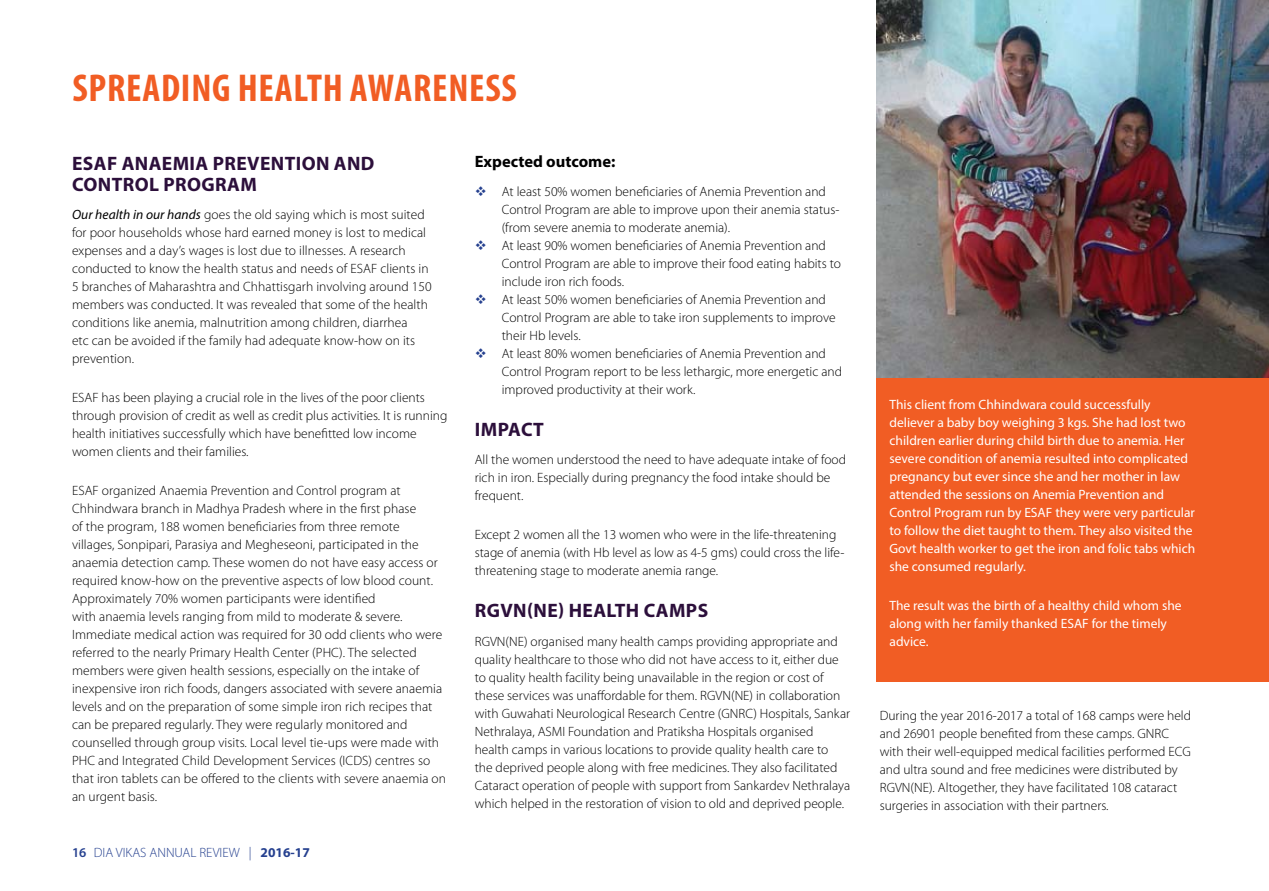
<style>
.page{position:relative;width:1269px;height:891px;background:#fff}
.page>*{position:absolute;margin:0;border:0;box-sizing:border-box;transform-origin:0 0}
.t1{font:700 condensed 39px "Myriad Pro";letter-spacing:.02em;color:#f15d24}
.t2{font:700 19.5px "Myriad Pro";letter-spacing:.02em;color:#2c0f3b}
.t3{font:700 16.5px "Myriad Pro";color:#000}
.t4{font:300 13.5px/18px "Myriad Pro";color:#000}
.t5{font:13.5px/18px "Myriad Pro";color:#fff}
.t6{font:300 13.5px "Myriad Pro";color:#25408f}
.s1{font-weight:400;font-style:italic}
.s2{font-weight:600}
.s3{font-weight:700}
.s4{color:#25408f}
</style>
<div class="page">
<div style="left:877px;top:0;width:392px;height:681px;background:#f15d24"></div>
<img style="left:877px;top:0;width:392px;height:378px">
<h1 class="t1" style="left:72px;top:64px;width:446px">SPREADING HEALTH AWARENESS</h1>
<h2 class="t2" style="left:72px;top:150px;width:76px">ESAF ANAEMIA</h2>
<h2 class="t2" style="left:213px;top:150px;width:25px">PREVENTION</h2>
<h2 class="t2" style="left:334px;top:150px;width:15px">AND</h2>
<h2 class="t2" style="left:72px;top:171px;width:25px">CONTROL</h2>
<h2 class="t2" style="left:163px;top:171px;width:26px">PROGRAM</h2>
<p class="t4" style="left:72px;top:206px;width:361px"><span class="s1">Our health in our hands</span> goes the old saying which is most suited for poor households whose hard earned money is lost to medical expenses and a day’s wages is lost due to illnesses. A research conducted to know the health status and needs of ESAF clients in 5 branches of Maharashtra and Chhattisgarh involving around 150 members was conducted. It was revealed that some of the health conditions like anemia, malnutrition among children, diarrhea<br>etc can be avoided if the family had adequate know-how on its prevention.</p>
<p class="t4" style="left:72px;top:389px;width:377px">ESAF has been playing a crucial role in the lives of the poor clients through provision of credit as well as credit plus activities. It is running health initiatives successfully which have benefitted low income women clients and their families.</p>
<p class="t4" style="left:72px;top:482px;width:376px">ESAF organized Anaemia Prevention and Control program at Chhindwara branch in Madhya Pradesh where in the first phase<br>of the program, 188 women beneficiaries from three remote<br>villages, Sonpipari, Parasiya and Megheseoni, participated in the anaemia detection camp. These women do not have easy access or required know-how on the preventive aspects of low blood count.<br>Approximately 70% women participants were identified<br>with anaemia levels ranging from mild to moderate &amp; severe.<br>Immediate medical action was required for 30 odd clients who were referred to the nearly Primary Health Center (PHC). The selected members were given health sessions, especially on the intake of inexpensive iron rich foods, dangers associated with severe anaemia levels and on the preparation of some simple iron rich recipes that can be prepared regularly. They were regularly monitored and counselled through group visits. Local level tie-ups were made with PHC and Integrated Child Development Services (ICDS) centres so that iron tablets can be offered to the clients with severe anaemia on an urgent basis.</p>
<p class="t6" style="left:72px;top:846px;width:239px"><span class="s2">16</span> DIA VIKAS ANNUAL REVIEW | <span class="s3">2016-17</span></p>
<p class="t3" style="left:475px;top:151px;width:142px">EXPECTED OUTCOME:</p>
<p class="t4" style="left:502px;top:183px;width:339px;text-indent:-27px"><span class="s4">❖</span> At least 50% women beneficiaries of Anemia Prevention and<br>Control Program are able to improve upon their anemia status-(from severe anemia to moderate anemia).</p>
<p class="t4" style="left:502px;top:237px;width:341px;text-indent:-27px"><span class="s4">❖</span> At least 90% women beneficiaries of Anemia Prevention and<br>Control Program are able to improve their food eating habits to include iron rich foods.</p>
<p class="t4" style="left:502px;top:291px;width:335px;text-indent:-27px"><span class="s4">❖</span> At least 50% women beneficiaries of Anemia Prevention and<br>Control Program are able to take iron supplements to improve their Hb levels.</p>
<p class="t4" style="left:502px;top:344px;width:342px;text-indent:-27px"><span class="s4">❖</span> At least 80% women beneficiaries of Anemia Prevention and<br>Control Program report to be less lethargic, more energetic and improved productivity at their work.</p>
<h2 class="t2" style="left:475px;top:417px;width:20px">IMPACT</h2>
<p class="t4" style="left:475px;top:451px;width:373px">All the women understood the need to have adequate intake of food rich in iron. Especially during pregnancy the food intake should be frequent.</p>
<p class="t4" style="left:475px;top:526px;width:371px">Except 2 women all the 13 women who were in the life-threatening stage of anemia (with Hb level as low as 4-5 gms) could cross the life&shy;threatening stage to moderate anemia range.</p>
<h2 class="t2" style="left:475px;top:598px;width:120px">RGVN(NE) HEALTH</h2>
<h2 class="t2" style="left:644px;top:598px;width:14px">CAMPS</h2>
<p class="t4" style="left:475px;top:633px;width:377px">RGVN(NE) organised many health camps providing appropriate and quality healthcare to those who did not have access to it, either due to quality health facility being unavailable in the region or cost of these services was unaffordable for them. RGVN(NE) in collaboration with Guwahati Neurological Research Centre (GNRC) Hospitals, Sankar Nethralaya, ASMI Foundation and Pratiksha Hospitals organised health camps in various locations to provide quality health care to<br>the deprived people along with free medicines. They also facilitated Cataract operation of people with support from Sankardev Nethralaya which helped in the restoration of vision to old and deprived people.</p>
<p class="t5" style="left:889px;top:395px;width:307px">This client from Chhindwara could successfully deliever a baby boy weighing 3 kgs. She had lost two children earlier during child birth due to anemia. Her severe condition of anemia resulted into complicated pregnancy but ever since she and her mother in law attended the sessions on Anemia Prevention and Control Program run by ESAF they were very particular to follow the diet taught to them. They also visited the Govt health worker to get the iron and folic tabs which she consumed regularly.</p>
<p class="t5" style="left:889px;top:596px;width:294px">The result was the birth of a healthy child whom she along with her family thanked ESAF for the timely advice.</p>
<p class="t4" style="left:880px;top:707px;width:313px">During the year 2016-2017 a total of 168 camps were held and 26901 people benefited from these camps. GNRC with their well-equipped medical facilities performed ECG and ultra sound and free medicines were distributed by RGVN(NE). Altogether, they have facilitated 108 cataract surgeries in association with their partners.</p>
</div>
